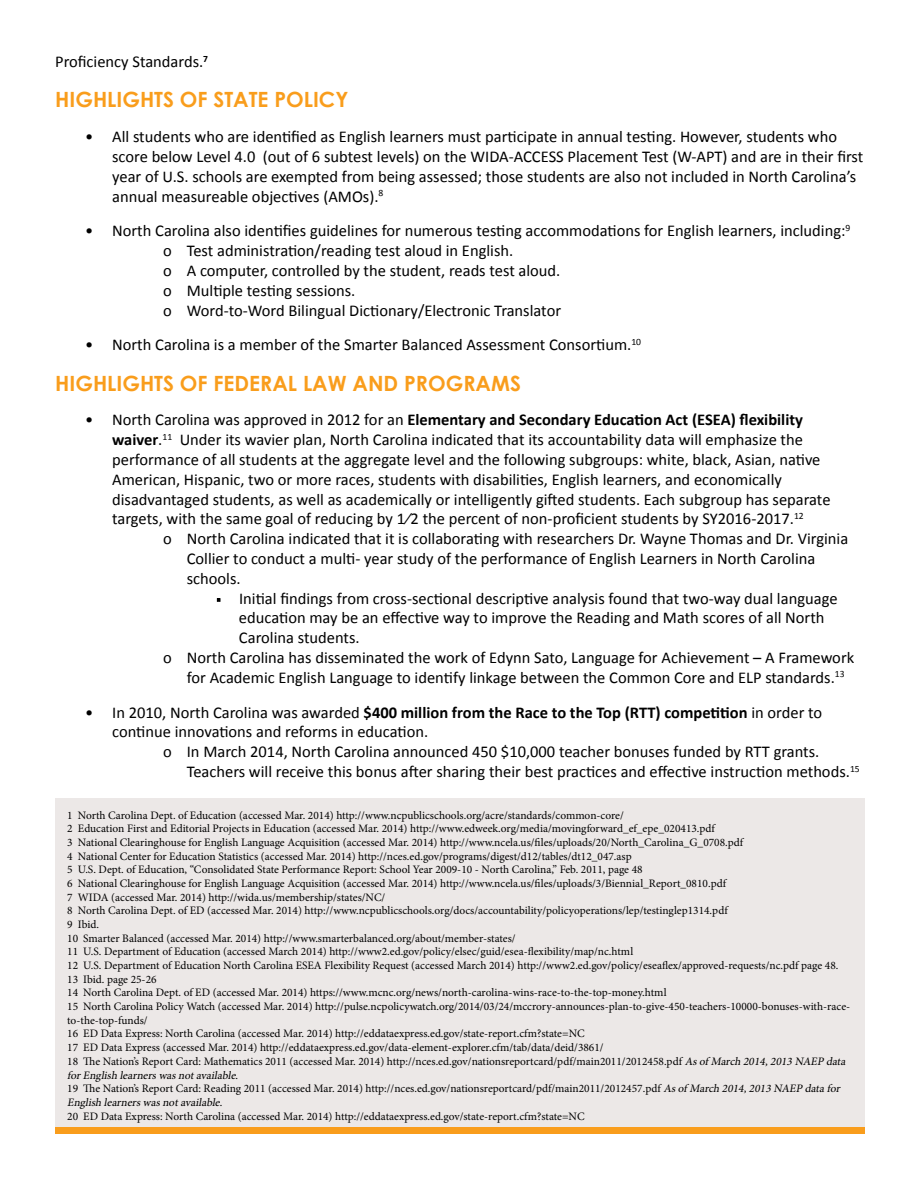
<style>
.page{position:relative;width:918px;height:1188px;background:#fff}
.page>*{position:absolute;margin:0;border:0;box-sizing:border-box;transform-origin:0 0}
.t1{font:700 21px "Century Gothic";color:#f99d1c}
.t2{font:16.5px/19.8px "Calibri";color:#000}
.t3{font:11.4px/13.6px "Minion Pro";color:#000}
.s1{font-weight:700}
.s2{font-style:italic}
</style>
<div class="page">
<div style="left:55px;top:798px;width:810px;height:336px;background:#ece8e7"></div>
<div style="left:56px;top:1128px;width:810px;height:6px;background:#f99d1c"></div>
<svg style="left:217px;top:598px;width:3px;height:4px"></svg>
<h2 class="t2" style="left:55px;top:52px;width:155px">Proficiency Standards.<sup>7</sup></h2>
<h1 class="t1" style="left:55px;top:84px;width:295px">HIGHLIGHTS OF STATE POLICY</h1>
<p class="t2" style="left:112px;top:127px;width:753px;text-indent:-27px">• All students who are identified as English learners must participate in annual testing. However, students who score below Level 4.0 (out of 6 subtest levels) on the WIDA-ACCESS Placement Test (W-APT) and are in their first year of U.S. schools are exempted from being assessed; those students are also not included in North Carolina’s annual measureable objectives (AMOs).<sup>8</sup></p>
<p class="t2" style="left:163px;top:221px;width:689px;text-indent:-78px">• North Carolina also identifies guidelines for numerous testing accommodations for English learners, including:<sup>9 </sup>o Test administration/reading test aloud in English.<br>o A computer, controlled by the student, reads test aloud.<br>o Multiple testing sessions.<br>o Word-to-Word Bilingual Dictionary/Electronic Translator</p>
<h2 class="t2" style="left:85px;top:335px;width:557px">• North Carolina is a member of the Smarter Balanced Assessment Consortium.<sup>10</sup></h2>
<h1 class="t1" style="left:55px;top:367px;width:467px">HIGHLIGHTS OF FEDERAL LAW AND PROGRAMS</h1>
<p class="t2" style="left:112px;top:410px;width:720px;text-indent:-27px">• North Carolina was approved in 2012 for an <span class="s1">Elementary and Secondary Education Act (ESEA) flexibility waiver</span>.<sup>11</sup> Under its wavier plan, North Carolina indicated that its accountability data will emphasize the performance of all students at the aggregate level and the following subgroups: white, black, Asian, native American, Hispanic, two or more races, students with disabilities, English learners, and economically disadvantaged students, as well as academically or intelligently gifted students. Each subgroup has separate targets, with the same goal of reducing by 1⁄2 the percent of non-proficient students by SY2016-2017.<sup>12</sup></p>
<h2 class="t2" style="left:187px;top:529px;width:663px;text-indent:-24px">o North Carolina indicated that it is collaborating with researchers Dr. Wayne Thomas and Dr. Virginia<br>Collier to conduct a multi- year study of the performance of English Learners in North Carolina schools.</h2>
<h2 class="t2" style="left:239px;top:588px;width:600px">Initial findings from cross-sectional descriptive analysis found that two-way dual language</h2>
<h2 class="t2" style="left:239px;top:608px;width:587px">education may be an effective way to improve the Reading and Math scores of all North</h2>
<h2 class="t2" style="left:239px;top:628px;width:122px">Carolina students.</h2>
<h2 class="t2" style="left:163px;top:648px;width:693px">o North Carolina has disseminated the work of Edynn Sato, Language for Achievement – A Framework</h2>
<h2 class="t2" style="left:187px;top:668px;width:659px">for Academic English Language to identify linkage between the Common Core and ELP standards.<sup>13</sup></h2>
<h2 class="t2" style="left:112px;top:702px;width:712px;text-indent:-27px">• In 2010, North Carolina was awarded <span class="s1">$400 million from the Race to the Top (RTT) competition</span> in order to continue innovations and reforms in education.</h2>
<h2 class="t2" style="left:187px;top:742px;width:674px;text-indent:-24px">o In March 2014, North Carolina announced 450 $10,000 teacher bonuses funded by RTT grants.<br>Teachers will receive this bonus after sharing their best practices and effective instruction methods.<sup>15</sup></h2>
<p class="t3" style="left:67px;top:808px;width:785px">1 North Carolina Dept. of Education (accessed Mar. 2014) http://www.ncpublicschools.org/acre/standards/common-core/<br>2 Education First and Editorial Projects in Education (accessed Mar. 2014) http://www.edweek.org/media/movingforward_ef_epe_020413.pdf<br>3 National Clearinghouse for English Language Acquisition (accessed Mar. 2014) http://www.ncela.us/files/uploads/20/North_Carolina_G_0708.pdf<br>4 National Center for Education Statistics (accessed Mar. 2014) http://nces.ed.gov/programs/digest/d12/tables/dt12_047.asp<br>5 U.S. Dept. of Education, “Consolidated State Performance Report: School Year 2009-10 - North Carolina,” Feb. 2011, page 48<br>6 National Clearinghouse for English Language Acquisition (accessed Mar. 2014) http://www.ncela.us/files/uploads/3/Biennial_Report_0810.pdf<br>7 WIDA (accessed Mar. 2014) http://wida.us/membership/states/NC/<br>8 North Carolina Dept. of ED (accessed Mar. 2014) http://www.ncpublicschools.org/docs/accountability/policyoperations/lep/testinglep1314.pdf<br>9 Ibid.<br>10 Smarter Balanced (accessed Mar. 2014) http://www.smarterbalanced.org/about/member-states/<br>11 U.S. Department of Education (accessed March 2014) http://www2.ed.gov/policy/elsec/guid/esea-flexibility/map/nc.html<br>12 U.S. Department of Education North Carolina ESEA Flexibility Request (accessed March 2014) http://www2.ed.gov/policy/eseaflex/approved-requests/nc.pdf page 48.<br>13 Ibid. page 25-26<br>14 North Carolina Dept. of ED (accessed Mar. 2014) https://www.mcnc.org/news/north-carolina-wins-race-to-the-top-money.html<br>15 North Carolina Policy Watch (accessed Mar. 2014) http://pulse.ncpolicywatch.org/2014/03/24/mccrory-announces-plan-to-give-450-teachers-10000-bonuses-with-race&shy;to-the-top-funds/<br>16 ED Data Express: North Carolina (accessed Mar. 2014) http://eddataexpress.ed.gov/state-report.cfm?state=NC<br>17 ED Data Express (accessed Mar. 2014) http://eddataexpress.ed.gov/data-element-explorer.cfm/tab/data/deid/3861/<br>18 The Nation’s Report Card: Mathematics 2011 (accessed Mar. 2014) http://nces.ed.gov/nationsreportcard/pdf/main2011/2012458.pdf <span class="s2">Asof March 2014,2013 NAEP data forEnglish learnerswasnotavailable</span>.<br>19 The Nation’s Report Card: Reading 2011 (accessed Mar. 2014) http://nces.ed.gov/nationsreportcard/pdf/main2011/2012457.pdf <span class="s2">Asof March 2014,2013 NAEP datafor English learnerswasnotavailable</span>.<br>20 ED Data Express: North Carolina (accessed Mar. 2014) http://eddataexpress.ed.gov/state-report.cfm?state=NC</p>
</div>
